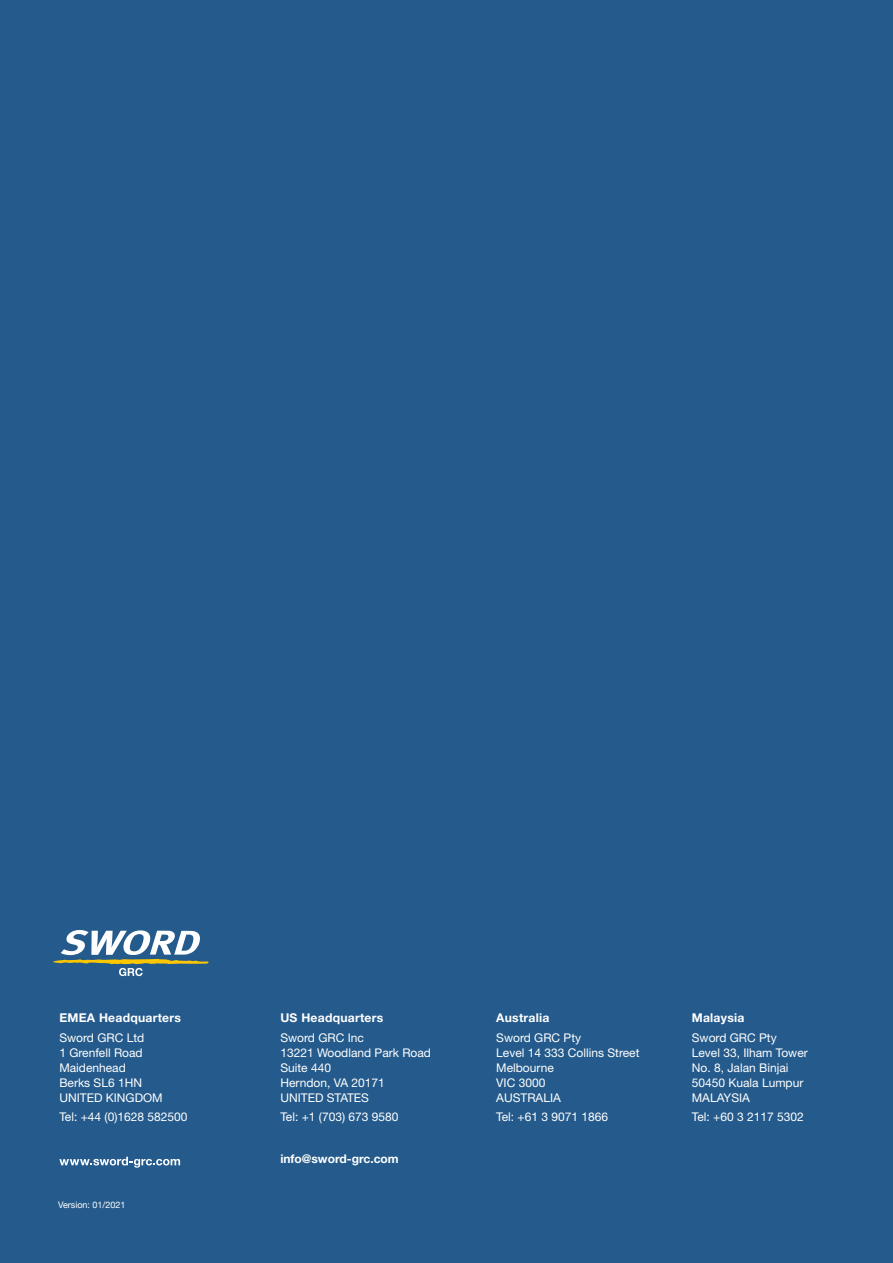
<style>
.page{position:relative;width:893px;height:1263px;background:#255b8c}
.page>*{position:absolute;margin:0;border:0;box-sizing:border-box;transform-origin:0 0}
.t1{font:700 12.15px "Helvetica Neue";letter-spacing:.02em;color:#fff}
.t2{font:12px "Helvetica Neue";color:#fff}
.t3{font:700 12px "Helvetica Neue";color:#fff}
.t4{font:9px "Helvetica Neue";color:#fff}
</style>
<div class="page">
<svg style="left:59px;top:1157px;width:121px;height:11px"></svg>
<svg style="left:53px;top:930px;width:156px;height:46px"></svg>
<p class="t1" style="left:59px;top:1010px;width:123px">EMEA Headquarters</p>
<p class="t2" style="left:59px;top:1030px;width:86px">Sword GRC Ltd</p>
<p class="t2" style="left:59px;top:1045px;width:85px">1 Grenfell Road</p>
<p class="t2" style="left:59px;top:1060px;width:68px">Maidenhead</p>
<p class="t2" style="left:59px;top:1075px;width:84px">Berks SL6 1HN</p>
<p class="t2" style="left:59px;top:1090px;width:105px">UNITED KINGDOM</p>
<p class="t2" style="left:59px;top:1109px;width:130px">Tel: +44 (0)1628 582500</p>
<p class="t4" style="left:58px;top:1198px;width:69px">Version: 01/2021</p>
<p class="t1" style="left:280px;top:1010px;width:104px">US Headquarters</p>
<p class="t2" style="left:280px;top:1030px;width:85px">Sword GRC Inc</p>
<p class="t2" style="left:280px;top:1045px;width:152px">13221 Woodland Park Road</p>
<p class="t2" style="left:280px;top:1060px;width:52px">Suite 440</p>
<p class="t2" style="left:280px;top:1075px;width:106px">Herndon, VA 20171</p>
<p class="t2" style="left:280px;top:1090px;width:90px">UNITED STATES</p>
<p class="t2" style="left:280px;top:1109px;width:120px">Tel: +1 (703) 673 9580</p>
<p class="t3" style="left:280px;top:1151px;width:120px">info@sword-grc.com</p>
<p class="t1" style="left:496px;top:1010px;width:55px">Australia</p>
<p class="t2" style="left:496px;top:1030px;width:86px">Sword GRC Pty</p>
<p class="t2" style="left:496px;top:1045px;width:145px">Level 14 333 Collins Street</p>
<p class="t2" style="left:496px;top:1060px;width:59px">Melbourne</p>
<p class="t2" style="left:496px;top:1075px;width:51px">VIC 3000</p>
<p class="t2" style="left:496px;top:1090px;width:66px">AUSTRALIA</p>
<p class="t2" style="left:496px;top:1109px;width:113px">Tel: +61 3 9071 1866</p>
<p class="t1" style="left:692px;top:1010px;width:54px">Malaysia</p>
<p class="t2" style="left:692px;top:1030px;width:86px">Sword GRC Pty</p>
<p class="t2" style="left:692px;top:1045px;width:118px">Level 33, Ilham Tower</p>
<p class="t2" style="left:692px;top:1060px;width:98px">No. 8, Jalan Binjai</p>
<p class="t2" style="left:692px;top:1075px;width:113px">50450 Kuala Lumpur</p>
<p class="t2" style="left:692px;top:1090px;width:60px">MALAYSIA</p>
<p class="t2" style="left:692px;top:1109px;width:113px">Tel: +60 3 2117 5302</p>
</div>
